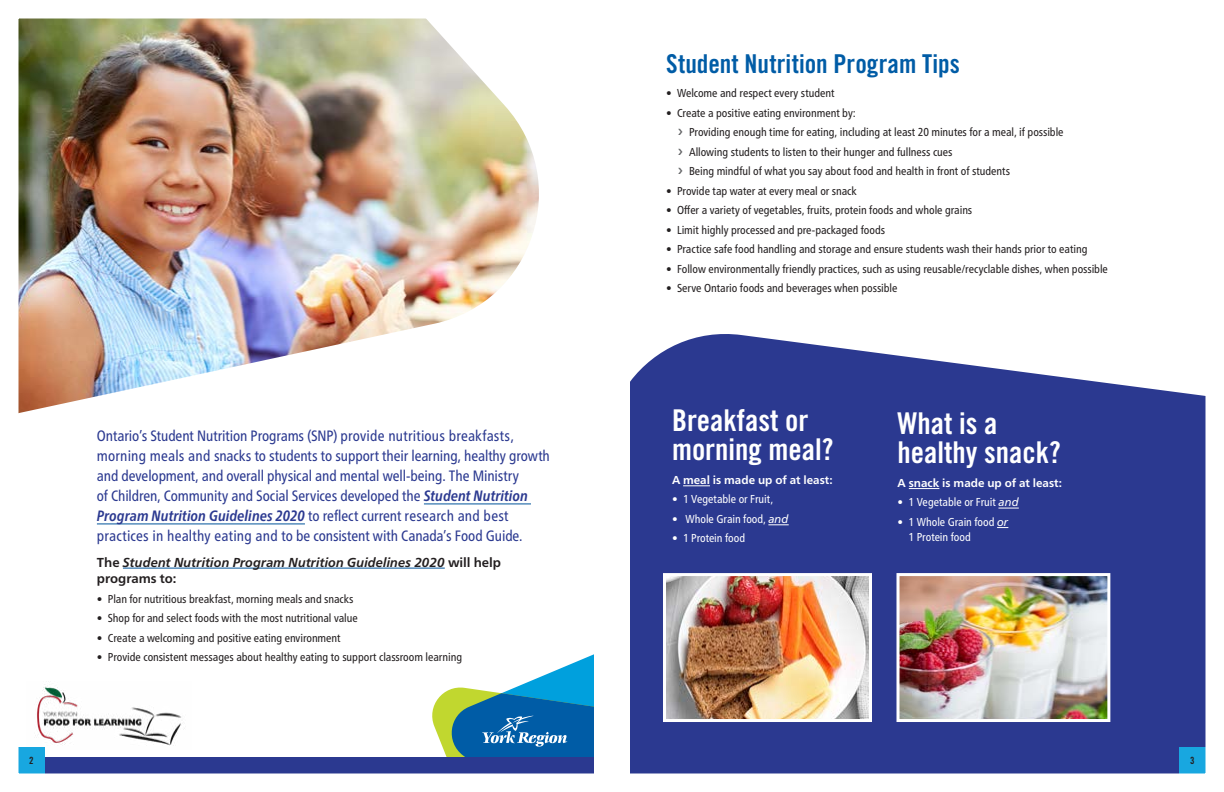
<style>
.page{position:relative;width:1224px;height:792px;background:#fff}
.page>*{position:absolute;margin:0;border:0;box-sizing:border-box;transform-origin:0 0}
.t1{font:30px/29px "Trade Gothic LT Pro Bd Cn 20";color:#fff}
.Heading_2{font:26px "Trade Gothic LT Pro Bd Cn 20";letter-spacing:.005em;color:#005ca6}
.Body{font:condensed 15px/20px "Frutiger Neue LT Pro";letter-spacing:-.005em;color:#2b3990}
.Body-2{font:italic 700 13px/16.4px "Frutiger Neue LT Pro";color:#231f20}
.Bullet_list{font:condensed 11.5px "Frutiger Neue LT Pro";letter-spacing:-.005em;color:#231f20}
.Body-3{font:condensed 11.5px "Frutiger Neue LT Pro";letter-spacing:-.005em;color:#231f20}
.Body-4{font:condensed 11.5px/15px "Frutiger Neue LT Pro";color:#fff}
.Body-5{font:700 11.5px "Frutiger Neue LT Pro";color:#fff}
.t2{font:10px "Trade Gothic LT Pro Bd Cn 20";color:#231f20}
.s1{font-weight:700;font-style:italic}
.s2{font-style:normal}
.s3{font-style:italic;font-stretch:normal}
</style>
<div class="page">
<img style="left:18px;top:18px;width:1188px;height:756px">
<svg style="left:678px;top:129px;width:4px;height:6px"></svg>
<svg style="left:678px;top:149px;width:4px;height:6px"></svg>
<svg style="left:678px;top:168px;width:4px;height:6px"></svg>
<p class="Body" style="left:97px;top:426px;width:454px">Ontario’s Student Nutrition Programs (SNP) provide nutritious breakfasts, morning meals and snacks to students to support their learning, healthy growth and development, and overall physical and mental well-being. The Ministry<br>of Children, Community and Social Services developed the <span class="s1">Student Nutrition Program Nutrition Guidelines 2020</span> to reflect current research and best practices in healthy eating and to be consistent with Canada’s Food Guide.</p>
<p class="Body-2" style="left:97px;top:554px;width:406px"><span class="s2">The</span> Student Nutrition Program Nutrition Guidelines 2020 <span class="s2">will help programs to:</span></p>
<p class="Body-3" style="left:97px;top:592px;width:258px">• Plan for nutritious breakfast, morning meals and snacks</p>
<p class="Body-3" style="left:97px;top:611px;width:262px">• Shop for and select foods with the most nutritional value</p>
<p class="Body-3" style="left:97px;top:631px;width:245px">• Create a welcoming and positive eating environment</p>
<p class="Body-3" style="left:97px;top:650px;width:367px">• Provide consistent messages about healthy eating to support classroom learning</p>
<h2 class="Heading_2" style="left:666px;top:48px;width:296px">Student Nutrition Program Tips</h2>
<p class="Bullet_list" style="left:666px;top:87px;width:170px">• Welcome and respect every student</p>
<p class="Bullet_list" style="left:666px;top:106px;width:191px">• Create a positive eating environment by:</p>
<p class="Bullet_list" style="left:689px;top:126px;width:376px">Providing enough time for eating, including at least 20 minutes for a meal, if possible</p>
<p class="Bullet_list" style="left:689px;top:145px;width:265px">Allowing students to listen to their hunger and fullness cues</p>
<p class="Bullet_list" style="left:689px;top:165px;width:323px">Being mindful of what you say about food and health in front of students</p>
<p class="Bullet_list" style="left:666px;top:184px;width:192px">• Provide tap water at every meal or snack</p>
<p class="Bullet_list" style="left:666px;top:204px;width:308px">• Offer a variety of vegetables, fruits, protein foods and whole grains</p>
<p class="Bullet_list" style="left:666px;top:223px;width:221px">• Limit highly processed and pre-packaged foods</p>
<p class="Bullet_list" style="left:666px;top:243px;width:423px">• Practice safe food handling and storage and ensure students wash their hands prior to eating</p>
<p class="Bullet_list" style="left:666px;top:262px;width:444px">• Follow environmentally friendly practices, such as using reusable/recyclable dishes, when possible</p>
<p class="Bullet_list" style="left:666px;top:282px;width:233px">• Serve Ontario foods and beverages when possible</p>
<p class="t1" style="left:672px;top:405px;width:163px">Breakfast or morning meal?</p>
<p class="Body-5" style="left:672px;top:473px;width:162px">A meal is made up of at least:</p>
<p class="Body-4" style="left:672px;top:492px;width:103px">• 1 Vegetable or Fruit,</p>
<p class="Body-4" style="left:672px;top:511px;width:118px">• Whole Grain food, <span class="s3">and</span></p>
<p class="Body-4" style="left:672px;top:531px;width:75px">• 1 Protein food</p>
<p class="t1" style="left:898px;top:408px;width:165px">What is a healthy snack?</p>
<p class="Body-5" style="left:898px;top:476px;width:166px">A snack is made up of at least:</p>
<p class="Body-4" style="left:898px;top:495px;width:123px">• 1 Vegetable or Fruit <span class="s3">and</span></p>
<p class="Body-4" style="left:909px;top:514px;width:101px;text-indent:-11px">• 1 Whole Grain food <span class="s3">or<br></span>1 Protein food</p>
<p class="t2" style="left:29px;top:754px;width:6px">2</p>
<p class="t2" style="left:1190px;top:754px;width:6px">3</p>
</div>
